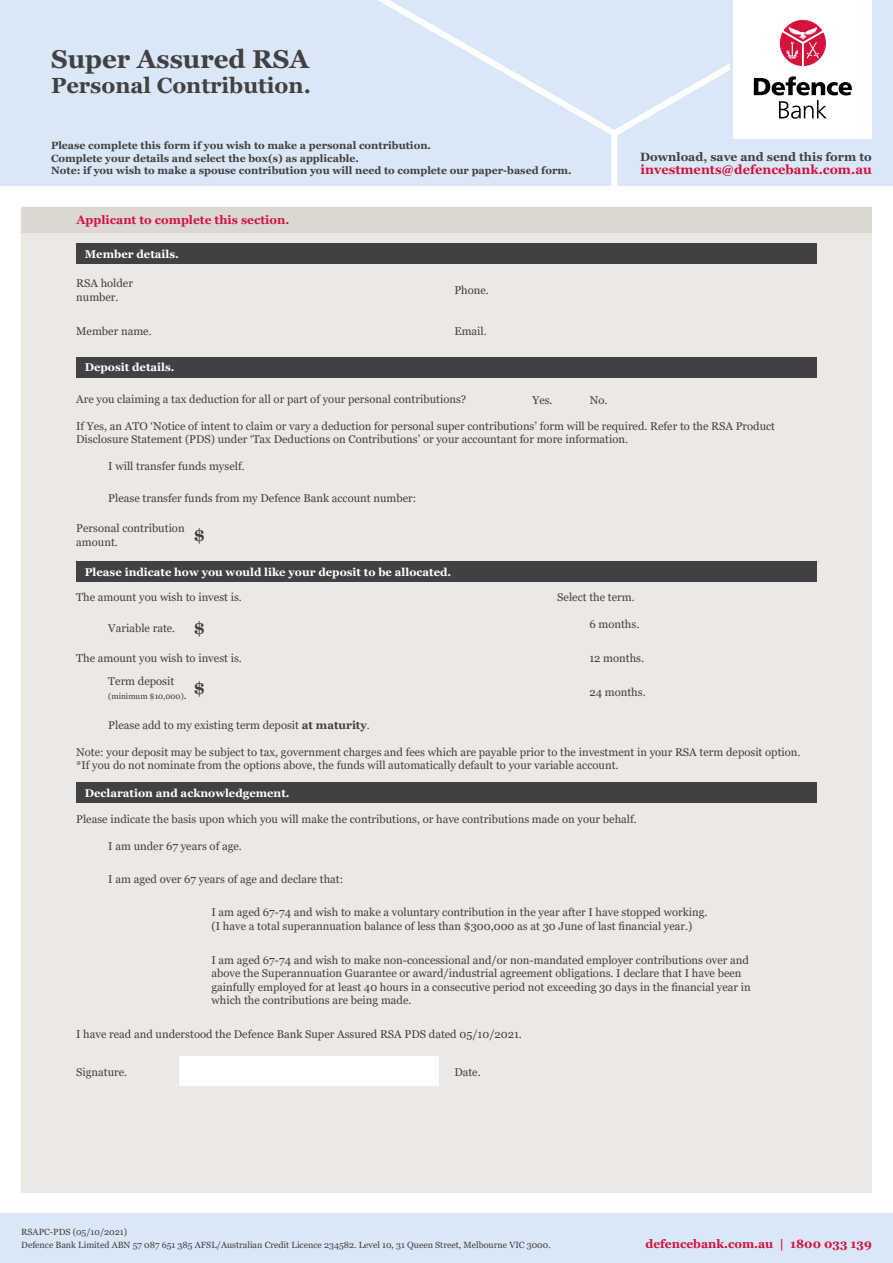
<style>
.page{position:relative;width:893px;height:1263px;background:#fff}
.page>*{position:absolute;margin:0;border:0;box-sizing:border-box;transform-origin:0 0}
.t1{font:700 25.8px "Georgia";color:#414042}
.t2{font:700 21.9px "Georgia";color:#414042}
.t3{font:700 17.25px "Georgia";color:#414042}
.t4{font:700 12.9px "Georgia";color:#d3133e}
.t5{font:700 12px "Georgia";color:#d3133e}
.t6{font:700 12px "Georgia";color:#414042}
.t7{font:11.25px/13.5px "Georgia";color:#414042}
.t8{font:700 11.25px "Georgia";color:#fff}
.t9{font:700 10.5px/12.6px "Georgia";color:#414042}
.t10{font:9px "Georgia";color:#414042}
.t11{font:8.25px "Georgia";color:#414042}
.s1{font-weight:700;font-size:17.25px}
.s2{font-size:11.25px}
.s3{font-weight:700}
</style>
<div class="page">
<div style="left:0;top:0;width:893px;height:186px;background:#d9e7f6"></div>
<svg style="left:378px;top:0;width:228px;height:132px"></svg>
<div style="left:611px;top:133px;width:6px;height:53px;background:#fff"></div>
<svg style="left:606px;top:0;width:266px;height:142px"></svg>
<div style="left:0;top:1213px;width:893px;height:50px;background:#d9e7f6"></div>
<div style="left:21px;top:207px;width:851px;height:985px;background:#ece9e4"></div>
<div style="left:76px;top:243px;width:741px;height:21px;background:#414042"></div>
<div style="left:76px;top:357px;width:741px;height:20px;background:#414042"></div>
<div style="left:76px;top:561px;width:741px;height:20px;background:#414042"></div>
<div style="left:76px;top:782px;width:741px;height:20px;background:#414042"></div>
<div style="left:21px;top:207px;width:851px;height:25px;background:#dcd7d1"></div>
<div style="left:179px;top:1056px;width:259px;height:30px;background:#fff"></div>
<h1 class="t1" style="left:51px;top:42px;width:260px">Super Assured RSA</h1>
<h2 class="t2" style="left:51px;top:72px;width:261px">Personal Contribution.</h2>
<p class="t9" style="left:51px;top:139px;width:522px">Please complete this form if you wish to make a personal contribution.<br>Complete your details and select the box(s) as applicable.<br>Note: if you wish to make a spouse contribution you will need to complete our paper-based form.</p>
<p class="t5" style="left:77px;top:212px;width:214px">Applicant to complete this section.</p>
<p class="t8" style="left:85px;top:247px;width:96px">Member details.</p>
<p class="t7" style="left:76px;top:277px;width:58px">RSA holder number.</p>
<p class="t7" style="left:76px;top:325px;width:77px">Member name.</p>
<p class="t8" style="left:85px;top:360px;width:91px">Deposit details.</p>
<p class="t7" style="left:454px;top:284px;width:36px">Phone.</p>
<p class="t7" style="left:454px;top:325px;width:34px">Email.</p>
<p class="t7" style="left:76px;top:393px;width:392px">Are you claiming a tax deduction for all or part of your personal contributions?</p>
<p class="t7" style="left:532px;top:393px;width:22px">Yes.</p>
<p class="t7" style="left:590px;top:393px;width:19px">No.</p>
<p class="t6" style="left:640px;top:149px;width:233px">Download, save and send this form to</p>
<p class="t4" style="left:641px;top:161px;width:233px">investments@defencebank.com.au</p>
<p class="t7" style="left:76px;top:419px;width:700px">If Yes, an ATO ‘Notice of intent to claim or vary a deduction for personal super contributions’ form will be required. Refer to the RSA Product<br>Disclosure Statement (PDS) under ‘Tax Deductions on Contributions’ or your accountant for more information.</p>
<p class="t7" style="left:108px;top:460px;width:138px">I will transfer funds myself.</p>
<p class="t7" style="left:108px;top:492px;width:310px">Please transfer funds from my Defence Bank account number:</p>
<p class="t7" style="left:76px;top:522px;width:110px">Personal contribution amount.</p>
<h3 class="t3" style="left:194px;top:524px;width:13px">$</h3>
<p class="t8" style="left:85px;top:564px;width:368px">Please indicate how you would like your deposit to be allocated.</p>
<p class="t7" style="left:76px;top:591px;width:167px">The amount you wish to invest is.</p>
<p class="t7" style="left:108px;top:621px;width:98px">Variable rate. <span class="s1">$</span></p>
<p class="t7" style="left:557px;top:591px;width:79px">Select the term.</p>
<p class="t7" style="left:589px;top:617px;width:52px">6 months.</p>
<p class="t7" style="left:76px;top:651px;width:167px">The amount you wish to invest is.</p>
<p class="t7" style="left:589px;top:651px;width:56px">12 months.</p>
<p class="t7" style="left:108px;top:675px;width:68px">Term deposit</p>
<p class="t11" style="left:108px;top:691px;width:98px">(minimum $10,000)<span class="s2">.</span> <sup>$</sup></p>
<p class="t7" style="left:589px;top:686px;width:58px">24 months.</p>
<p class="t7" style="left:108px;top:719px;width:263px">Please add to my existing term deposit <span class="s3">at maturity</span>.</p>
<p class="t7" style="left:76px;top:746px;width:726px">Note: your deposit may be subject to tax, government charges and fees which are payable prior to the investment in your RSA term deposit option. *If you do not nominate from the options above, the funds will automatically default to your variable account.</p>
<p class="t8" style="left:85px;top:785px;width:206px">Declaration and acknowledgement.</p>
<p class="t7" style="left:76px;top:812px;width:562px">Please indicate the basis upon which you will make the contributions, or have contributions made on your behalf.</p>
<p class="t7" style="left:108px;top:839px;width:135px">I am under 67 years of age.</p>
<p class="t7" style="left:108px;top:872px;width:236px">I am aged over 67 years of age and declare that:</p>
<p class="t7" style="left:212px;top:906px;width:497px">I am aged 67-74 and wish to make a voluntary contribution in the year after I have stopped working. (I have a total superannuation balance of less than $300,000 as at 30 June of last financial year.)</p>
<p class="t7" style="left:212px;top:953px;width:541px">I am aged 67-74 and wish to make non-concessional and/or non-mandated employer contributions over and above the Superannuation Guarantee or award/industrial agreement obligations. I declare that I have been gainfully employed for at least 40 hours in a consecutive period not exceeding 30 days in the financial year in which the contributions are being made.</p>
<p class="t7" style="left:76px;top:1027px;width:447px">I have read and understood the Defence Bank Super Assured RSA PDS dated 05/10/2021.</p>
<p class="t7" style="left:76px;top:1065px;width:53px">Signature.</p>
<p class="t7" style="left:454px;top:1065px;width:28px">Date.</p>
<p class="t10" style="left:21px;top:1226px;width:107px">RSAPC-PDS (05/10/2021)</p>
<p class="t10" style="left:21px;top:1240px;width:531px">Defence Bank Limited ABN 57 087 651 385 AFSL/Australian Credit Licence 234582. Level 10, 31 Queen Street, Melbourne VIC 3000.</p>
<p class="t5" style="left:645px;top:1236px;width:228px">defencebank.com.au | 1800 033 139</p>
</div>
